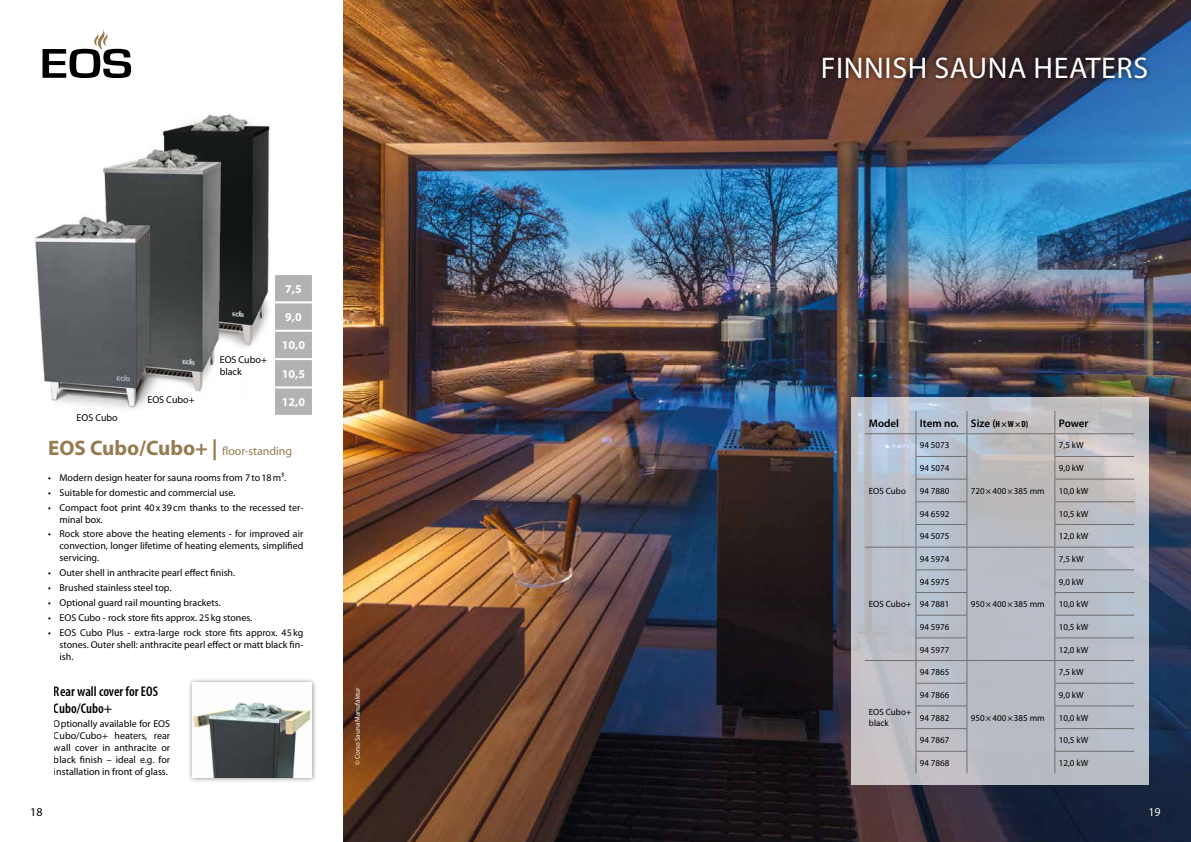
<style>
.page{position:relative;width:1191px;height:842px;background:#fff}
.page>*{position:absolute;margin:0;border:0;box-sizing:border-box;transform-origin:0 0}
.t1{font:30px "Myriad Pro";letter-spacing:.02em;color:#fff}
.t2{font:700 21px "Myriad Pro";color:#967b50}
.t3{font:600 condensed 14px/16.8px "Myriad Pro";color:#000}
.t4{font:700 12px "Myriad Pro";color:#fff}
.t5{font:12px "Myriad Pro";color:#000}
.t6{font:12px "Myriad Pro";color:#fff}
.t7{font:600 11px "Myriad Pro";color:#000}
.t8{font:10px/12px "Myriad Pro";color:#000;text-align:justify}
.t9{font:9px/10.8px "Myriad Pro";color:#000}
.t10{font:7px "Myriad Pro";color:#fff}
.s1{font-weight:400;font-size:12px}
.s2{font-weight:700;font-stretch:condensed;font-size:9px}
</style>
<div class="page">
<svg style="left:43px;top:29px;width:88px;height:49px"></svg>
<img style="left:343px;top:0;width:848px;height:842px">
<img style="left:162px;top:114px;width:108px;height:232px">
<img style="left:103px;top:134px;width:146px;height:258px">
<img style="left:34px;top:209px;width:130px;height:201px">
<div style="left:275px;top:275px;width:37px;height:140px;background:#b3b2b2"></div>
<hr style="left:275px;top:301px;width:37px;height:2px;background:#fff">
<hr style="left:275px;top:330px;width:37px;height:2px;background:#fff">
<hr style="left:275px;top:358px;width:37px;height:2px;background:#fff">
<hr style="left:275px;top:386px;width:37px;height:2px;background:#fff">
<svg style="left:850px;top:397px;width:298px;height:388px;fill:#b9bec6"></svg>
<div style="left:187px;top:677px;width:130px;height:106px;background:#000;opacity:.5"></div>
<img style="left:193px;top:682px;width:119px;height:95px">
<div style="left:817px;top:52px;width:335px;height:32px;background:#000;opacity:.75"></div>
<hr style="left:865px;top:433px;width:51px;height:1px;background:#706f6f">
<hr style="left:916px;top:433px;width:51px;height:1px;background:#706f6f">
<hr style="left:967px;top:433px;width:87px;height:1px;background:#706f6f">
<hr style="left:1054px;top:433px;width:80px;height:1px;background:#706f6f">
<hr style="left:915px;top:456px;width:52px;height:1px;background:#706f6f">
<hr style="left:1054px;top:456px;width:80px;height:1px;background:#706f6f">
<hr style="left:915px;top:479px;width:52px;height:1px;background:#706f6f">
<hr style="left:1054px;top:479px;width:80px;height:1px;background:#706f6f">
<hr style="left:915px;top:501px;width:52px;height:1px;background:#706f6f">
<hr style="left:1054px;top:501px;width:80px;height:1px;background:#706f6f">
<hr style="left:915px;top:524px;width:52px;height:1px;background:#706f6f">
<hr style="left:1054px;top:524px;width:80px;height:1px;background:#706f6f">
<hr style="left:915px;top:570px;width:52px;height:1px;background:#706f6f">
<hr style="left:1054px;top:570px;width:80px;height:1px;background:#706f6f">
<hr style="left:915px;top:592px;width:52px;height:1px;background:#706f6f">
<hr style="left:1054px;top:592px;width:80px;height:1px;background:#706f6f">
<hr style="left:915px;top:615px;width:52px;height:1px;background:#706f6f">
<hr style="left:1054px;top:615px;width:80px;height:1px;background:#706f6f">
<hr style="left:915px;top:638px;width:52px;height:1px;background:#706f6f">
<hr style="left:1054px;top:638px;width:80px;height:1px;background:#706f6f">
<hr style="left:915px;top:683px;width:52px;height:1px;background:#706f6f">
<hr style="left:1054px;top:683px;width:80px;height:1px;background:#706f6f">
<hr style="left:915px;top:706px;width:52px;height:1px;background:#706f6f">
<hr style="left:1054px;top:706px;width:80px;height:1px;background:#706f6f">
<hr style="left:915px;top:728px;width:52px;height:1px;background:#706f6f">
<hr style="left:1054px;top:728px;width:80px;height:1px;background:#706f6f">
<hr style="left:915px;top:751px;width:52px;height:1px;background:#706f6f">
<svg style="left:915px;top:411px;width:1px;height:362px"></svg>
<svg style="left:966px;top:411px;width:1px;height:362px"></svg>
<hr style="left:1054px;top:751px;width:80px;height:1px;background:#706f6f">
<svg style="left:1054px;top:411px;width:1px;height:362px"></svg>
<hr style="left:865px;top:547px;width:51px;height:1px;background:#706f6f">
<hr style="left:916px;top:547px;width:51px;height:1px;background:#706f6f">
<hr style="left:967px;top:547px;width:87px;height:1px;background:#706f6f">
<hr style="left:1054px;top:547px;width:80px;height:1px;background:#706f6f">
<hr style="left:865px;top:660px;width:51px;height:1px;background:#706f6f">
<hr style="left:916px;top:660px;width:51px;height:1px;background:#706f6f">
<hr style="left:967px;top:660px;width:87px;height:1px;background:#706f6f">
<hr style="left:1054px;top:660px;width:80px;height:1px;background:#706f6f">
<p class="t8" style="left:77px;top:412px;width:43px">EOS Cubo</p>
<p class="t8" style="left:147px;top:393px;width:49px">EOS Cubo+</p>
<p class="t8" style="left:220px;top:354px;width:49px">EOS Cubo+ black</p>
<p class="t4" style="left:285px;top:281px;width:18px">7,5</p>
<p class="t4" style="left:285px;top:309px;width:18px">9,0</p>
<p class="t4" style="left:282px;top:338px;width:25px">10,0</p>
<p class="t4" style="left:282px;top:366px;width:25px">10,5</p>
<p class="t4" style="left:282px;top:394px;width:25px">12,0</p>
<h2 class="t2" style="left:48px;top:434px;width:245px">EOS Cubo/Cubo+ | <span class="s1">floor-standing</span></h2>
<p class="t8" style="left:48px;top:471px;width:240px">• Modern design heater for sauna rooms from 7to18m³.</p>
<p class="t8" style="left:48px;top:486px;width:189px">• Suitable for domestic and commercial use.</p>
<p class="t8" style="left:60px;top:501px;width:245px;text-indent:-11px">• Compact foot print 40x39cm thanks to the recessed ter&shy;minal box.</p>
<p class="t8" style="left:60px;top:528px;width:245px;text-indent:-11px">• Rock store above the heating elements - for improved air convection, longer lifetime of heating elements, simplified servicing.</p>
<p class="t8" style="left:48px;top:567px;width:188px">• Outer shell in anthracite pearl effect finish.</p>
<p class="t8" style="left:48px;top:582px;width:125px">• Brushed stainless steel top.</p>
<p class="t8" style="left:48px;top:596px;width:174px">• Optional guard rail mounting brackets.</p>
<p class="t8" style="left:48px;top:611px;width:206px">• EOS Cubo - rock store fits approx. 25kg stones.</p>
<p class="t8" style="left:60px;top:626px;width:245px;text-indent:-11px">• EOS Cubo Plus - extra-large rock store fits approx. 45kg stones. Outer shell: anthracite pearl effect or matt black fin&shy;ish.</p>
<h3 class="t3" style="left:54px;top:682px;width:106px">Rear wall cover for EOS<br>Cubo/Cubo+</h3>
<p class="t8" style="left:54px;top:718px;width:118px">Optionally available for EOS Cubo/Cubo+ heaters, rear wall cover in anthracite or black finish – ideal e.g. for installation in front of glass.</p>
<p class="t5" style="left:30px;top:804px;width:14px">18</p>
<p class="t10" style="left:353px;top:765px;width:79px;rotate:-90deg">© Corso Sauna Manufaktur</p>
<h1 class="t1" style="left:821px;top:49px;width:329px">FINNISH SAUNA HEATERS</h1>
<p class="t7" style="left:869px;top:416px;width:32px">Model</p>
<p class="t7" style="left:920px;top:416px;width:110px">Item no. Size (<span class="s2">H×W×D)</span></p>
<p class="t7" style="left:1058px;top:416px;width:31px">Power</p>
<p class="t9" style="left:920px;top:440px;width:31px">94 5073</p>
<p class="t9" style="left:1058px;top:440px;width:26px">7,5 kW</p>
<p class="t9" style="left:869px;top:485px;width:39px">EOS Cubo</p>
<p class="t9" style="left:920px;top:463px;width:31px">94 5074</p>
<p class="t9" style="left:1058px;top:463px;width:26px">9,0 kW</p>
<p class="t9" style="left:920px;top:485px;width:31px">94 7880</p>
<p class="t9" style="left:1058px;top:485px;width:31px">10,0 kW</p>
<p class="t9" style="left:920px;top:508px;width:31px">94 6592</p>
<p class="t9" style="left:1058px;top:508px;width:31px">10,5 kW</p>
<p class="t9" style="left:920px;top:531px;width:31px">94 5075</p>
<p class="t9" style="left:1058px;top:531px;width:31px">12,0 kW</p>
<p class="t9" style="left:971px;top:485px;width:75px">720×400×385 mm</p>
<p class="t9" style="left:920px;top:553px;width:31px">94 5974</p>
<p class="t9" style="left:1058px;top:553px;width:26px">7,5 kW</p>
<p class="t9" style="left:869px;top:599px;width:44px">EOS Cubo+</p>
<p class="t9" style="left:920px;top:576px;width:31px">94 5975</p>
<p class="t9" style="left:1058px;top:576px;width:26px">9,0 kW</p>
<p class="t9" style="left:920px;top:599px;width:31px">94 7881</p>
<p class="t9" style="left:1058px;top:599px;width:31px">10,0 kW</p>
<p class="t9" style="left:920px;top:621px;width:31px">94 5976</p>
<p class="t9" style="left:1058px;top:621px;width:31px">10,5 kW</p>
<p class="t9" style="left:920px;top:644px;width:31px">94 5977</p>
<p class="t9" style="left:1058px;top:644px;width:31px">12,0 kW</p>
<p class="t9" style="left:971px;top:599px;width:75px">950×400×385 mm</p>
<p class="t9" style="left:920px;top:667px;width:31px">94 7865</p>
<p class="t9" style="left:1058px;top:667px;width:26px">7,5 kW</p>
<p class="t9" style="left:869px;top:707px;width:44px">EOS Cubo+ black</p>
<p class="t9" style="left:920px;top:689px;width:31px">94 7866</p>
<p class="t9" style="left:1058px;top:689px;width:26px">9,0 kW</p>
<p class="t9" style="left:920px;top:712px;width:31px">94 7882</p>
<p class="t9" style="left:1058px;top:712px;width:31px">10,0 kW</p>
<p class="t9" style="left:920px;top:735px;width:31px">94 7867</p>
<p class="t9" style="left:1058px;top:735px;width:31px">10,5 kW</p>
<p class="t9" style="left:920px;top:757px;width:31px">94 7868</p>
<p class="t9" style="left:1058px;top:757px;width:31px">12,0 kW</p>
<p class="t9" style="left:971px;top:712px;width:75px">950×400×385 mm</p>
<p class="t6" style="left:1148px;top:804px;width:14px">19</p>
</div>
